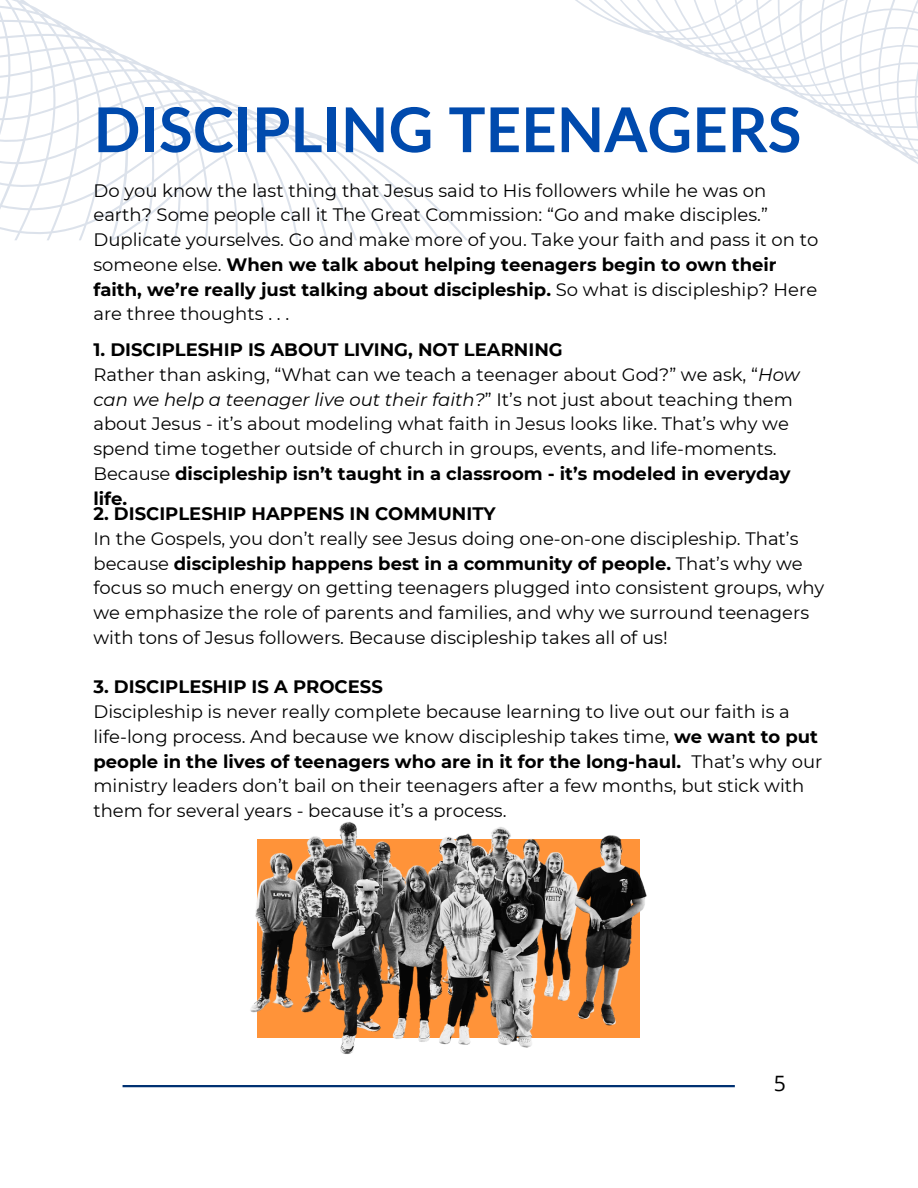
<style>
.page{position:relative;width:918px;height:1188px;background:#fff}
.page>*{position:absolute;margin:0;border:0;box-sizing:border-box;transform-origin:0 0}
.t1{font:700 61.8px "Lato";color:#004aad}
.t2{font:21.15px "Open Sans";color:#000}
.t3{font:18px/24.8px "Montserrat";color:#000}
.t4{font:700 18px "Montserrat";color:#000}
.s1{font-weight:700}
.s2{font-style:italic}
</style>
<div class="page">
<svg style="left:0;top:0;width:468px;height:240px"></svg>
<svg style="left:575px;top:0;width:343px;height:164px"></svg>
<hr style="left:123px;top:1085px;width:612px;height:2px;background:#003172">
<img style="left:250px;top:822px;width:397px;height:232px">
<p class="t1" style="left:93px;top:91px;width:710px">DISCIPLING TEENAGERS</p>
<p class="t3" style="left:93px;top:178px;width:726px">Do you know the last thing that Jesus said to His followers while he was on earth? Some people call it The Great Commission: “Go and make disciples.” Duplicate yourselves. Go and make more of you. Take your faith and pass it on to someone else. <span class="s1">When we talk about helping teenagers begin to own their faith, we’re really just talking about discipleship.</span> So what is discipleship? Here are three thoughts . . .</p>
<h1 class="t4" style="left:93px;top:339px;width:471px">1. DISCIPLESHIP IS ABOUT LIVING, NOT LEARNING</h1>
<p class="t3" style="left:93px;top:362px;width:708px">Rather than asking, “What can we teach a teenager about God?” we ask, “<span class="s2">How can we help a teenager live out their faith?</span>” It’s not just about teaching them about Jesus - it’s about modeling what faith in Jesus looks like. That’s why we spend time together outside of church in groups, events, and life-moments.<br>Because <span class="s1">discipleship isn’t taught in a classroom - it’s modeled in everyday life.</span></p>
<p class="t4" style="left:93px;top:503px;width:404px">2. DISCIPLESHIP HAPPENS IN COMMUNITY</p>
<p class="t3" style="left:93px;top:526px;width:732px">In the Gospels, you don’t really see Jesus doing one-on-one discipleship. That’s because <span class="s1">discipleship happens best in a community of people.</span> That’s why we focus so much energy on getting teenagers plugged into consistent groups, why we emphasize the role of parents and families, and why we surround teenagers with tons of Jesus followers. Because discipleship takes all of us!</p>
<p class="t4" style="left:93px;top:676px;width:291px">3. DISCIPLESHIP IS A PROCESS</p>
<p class="t3" style="left:93px;top:699px;width:730px">Discipleship is never really complete because learning to live out our faith is a life-long process. And because we know discipleship takes time, <span class="s1">we want to put people in the lives of teenagers who are in it for the long-haul.</span> That’s why our ministry leaders don’t bail on their teenagers after a few months, but stick with them for several years - because it’s a process.</p>
<p class="t2" style="left:774px;top:1069px;width:14px">5</p>
</div>
